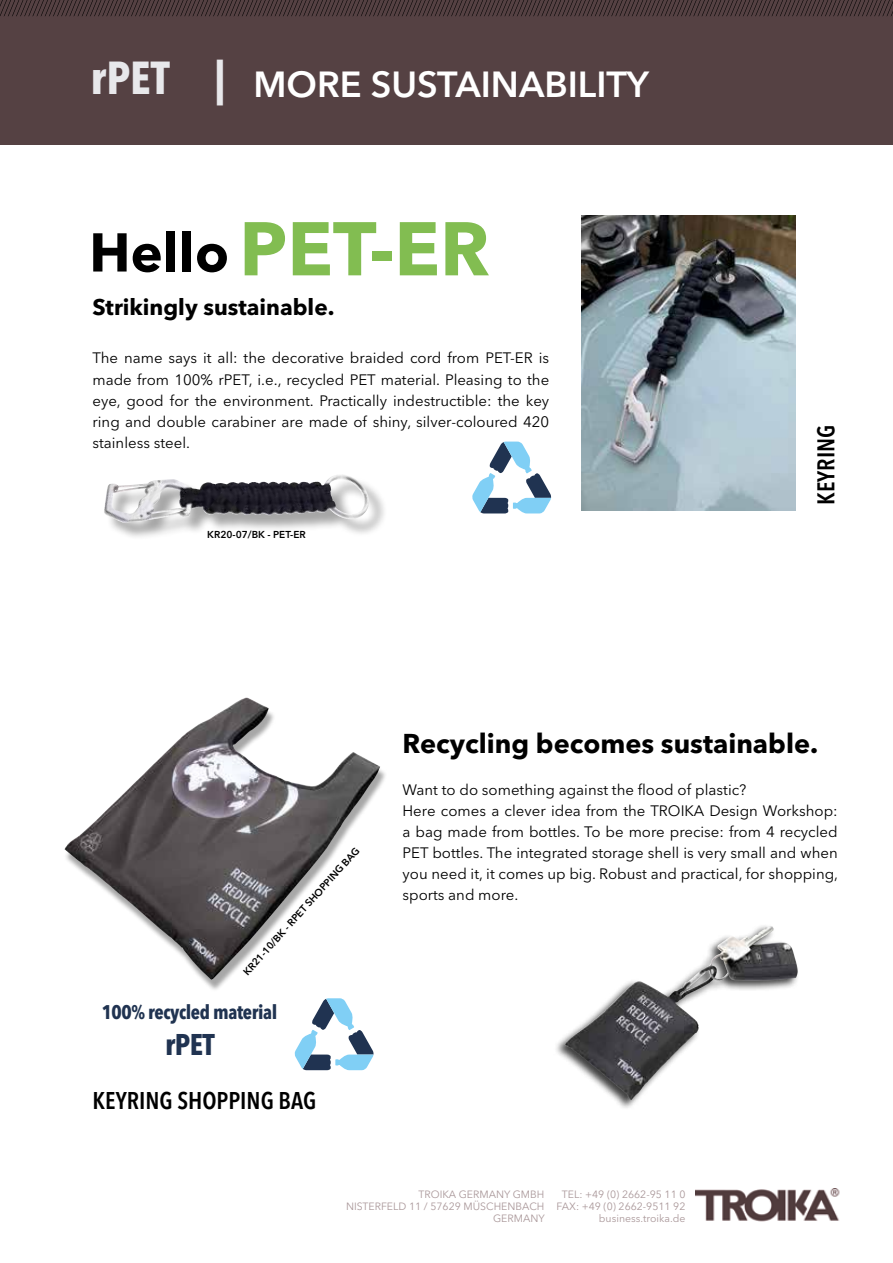
<style>
.page{position:relative;width:893px;height:1263px;background:#fff}
.page>*{position:absolute;margin:0;border:0;box-sizing:border-box;transform-origin:0 0}
.t1{font:700 75.15px "Avenir Next LT Pro";color:#82bd51}
.t2{font:700 54px "Avenir Next LT Pro";color:#000}
.t3{font:600 36px "Avenir Next LT Pro";color:#fff}
.t4{font:700 condensed 29.7px "Avenir Next LT Pro";color:#203351}
.t5{font:700 27px "Avenir Next LT Pro";color:#000}
.t6{font:600 condensed 24px "Avenir Next LT Pro";color:#000}
.t7{font:700 22.5px "Avenir Next LT Pro";color:#000}
.t8{font:700 condensed 19.65px "Avenir Next LT Pro";letter-spacing:-.02em;color:#203351}
.t9{font:15px/21px "Avenir Next LT Pro";color:#000;text-align:justify}
.t10{font:10.5px/12.3px "Avenir Next LT Pro";color:#aa989a;text-align:right}
.t11{font:600 10.05px "Avenir Next LT Pro";color:#000}
.s1{font-weight:700;font-stretch:condensed;font-size:45.75px;color:#e8e8eb}
</style>
<div class="page">
<div style="left:0;top:0;width:893px;height:145px;background:#554143"></div>
<img style="left:696px;top:1188px;width:144px;height:34px">
<svg style="left:0;top:0;width:893px;height:17px"></svg>
<img style="left:581px;top:215px;width:214px;height:295px">
<div style="left:64px;top:701px;width:324px;height:291px;background:#000;opacity:.35"></div>
<img style="left:64px;top:698px;width:279px;height:282px">
<div style="left:553px;top:924px;width:247px;height:187px;background:#000;opacity:.75"></div>
<img style="left:582px;top:926px;width:186px;height:103px">
<svg style="left:472px;top:441px;width:79px;height:72px"></svg>
<div style="left:107px;top:477px;width:280px;height:64px;background:#000;opacity:.35"></div>
<img style="left:231px;top:475px;width:109px;height:10px">
<svg style="left:294px;top:998px;width:80px;height:72px"></svg>
<h3 class="t3" style="left:91px;top:62px;width:560px"><span class="s1">rPET |</span> MORE SUSTAINABILITY</h3>
<h2 class="t2" style="left:89px;top:219px;width:141px">Hello</h2>
<h1 class="t1" style="left:239px;top:203px;width:252px">PET-ER</h1>
<h3 class="t7" style="left:92px;top:293px;width:244px">Strikingly sustainable.</h3>
<p class="t9" style="left:92px;top:348px;width:458px">The name says it all: the decorative braided cord from PET-ER is made from 100% rPET, i.e., recycled PET material. Pleasing to the eye, good for the environment. Practically indestructible: the key ring and double carabiner are made of shiny, silver-coloured 420 stainless steel.</p>
<p class="t11" style="left:207px;top:528px;width:100px">KR20-07/BK - PET-ER</p>
<h3 class="t6" style="left:812px;top:505px;width:82px;rotate:-90deg">KEYRING</h3>
<p class="t11" style="left:241px;top:970px;width:170px;rotate:-48deg">KR21-10/BK - RPET SHOPPING BAG</p>
<h3 class="t8" style="left:102px;top:1000px;width:177px">100% recycled material</h3>
<h3 class="t4" style="left:165px;top:1026px;width:51px">rPET</h3>
<h3 class="t6" style="left:92px;top:1086px;width:225px">KEYRING SHOPPING BAG</h3>
<h3 class="t5" style="left:403px;top:726px;width:417px">Recycling becomes sustainable.</h3>
<p class="t9" style="left:403px;top:779px;width:437px;text-align:left">Want to do something against the flood of plastic?<br>Here comes a clever idea from the TROIKA Design Workshop: a bag made from bottles. To be more precise: from 4 recycled PET bottles. The integrated storage shell is very small and when you need it, it comes up big. Robust and practical, for shopping, sports and more.</p>
<p class="t10" style="left:346px;top:1188px;width:200px">TROIKA GERMANY GMBH<br>NISTERFELD 11 / 57629 MÜSCHENBACH<br>GERMANY</p>
<p class="t10" style="left:556px;top:1188px;width:130px">TEL: +49 (0) 2662-95 11 0<br>FAX: +49 (0) 2662-9511 92 business.troika.de</p>
</div>
